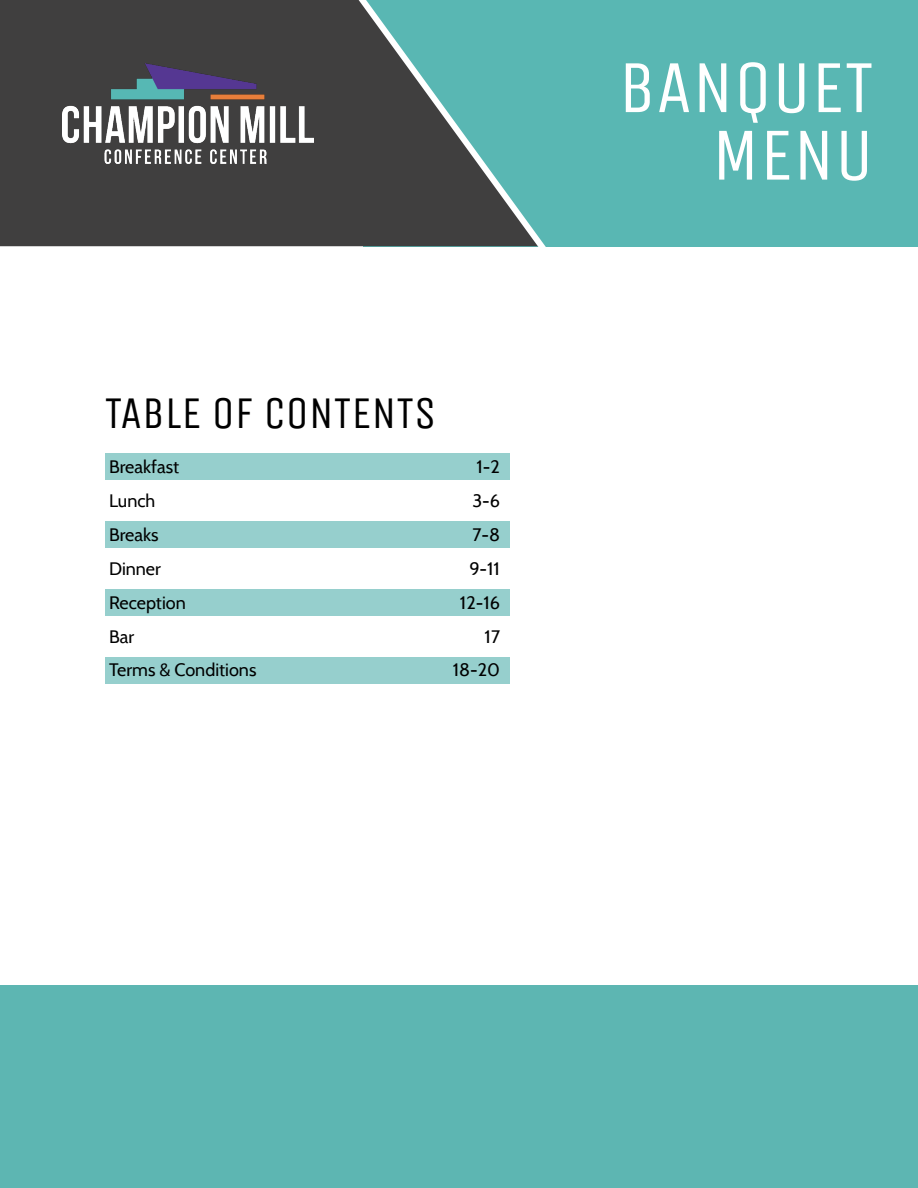
<style>
.page{position:relative;width:918px;height:1188px;background:#fff}
.page>*{position:absolute;margin:0;border:0;box-sizing:border-box;transform-origin:0 0}
.t1{font:75px/67.5px "Unica One";color:#fff;text-align:right}
.t2{font:45px "Unica One";color:#000}
.t3{font:18px "Cabin";color:#000}
</style>
<div class="page">
<div style="left:364px;top:0;width:554px;height:246px;background:#59b7b3"></div>
<div style="left:0;top:0;width:349px;height:246px;background:#403f3f"></div>
<svg style="left:349px;top:0;width:212px;height:247px"></svg>
<div style="left:0;top:986px;width:918px;height:202px;background:#5db6b2"></div>
<div style="left:105px;top:454px;width:405px;height:26px;background:#96cfcd"></div>
<div style="left:105px;top:522px;width:405px;height:26px;background:#96cfcd"></div>
<div style="left:105px;top:589px;width:405px;height:27px;background:#96cfcd"></div>
<div style="left:105px;top:657px;width:405px;height:27px;background:#96cfcd"></div>
<img style="left:63px;top:63px;width:250px;height:100px">
<h2 class="t2" style="left:105px;top:381px;width:333px">TABLE OF CONTENTS</h2>
<p class="t3" style="left:109px;top:455px;width:72px">Breakfast</p>
<p class="t3" style="left:477px;top:455px;width:25px">1-2</p>
<p class="t3" style="left:109px;top:489px;width:48px">Lunch</p>
<p class="t3" style="left:472px;top:489px;width:29px">3-6</p>
<p class="t3" style="left:109px;top:523px;width:51px">Breaks</p>
<p class="t3" style="left:472px;top:523px;width:29px">7-8</p>
<p class="t3" style="left:109px;top:558px;width:53px">Dinner</p>
<p class="t3" style="left:469px;top:558px;width:32px">9-11</p>
<p class="t3" style="left:109px;top:591px;width:78px">Reception</p>
<p class="t3" style="left:460px;top:591px;width:42px">12-16</p>
<p class="t3" style="left:109px;top:625px;width:27px">Bar</p>
<p class="t3" style="left:485px;top:625px;width:17px">17</p>
<p class="t3" style="left:109px;top:659px;width:149px">Terms &amp; Conditions</p>
<p class="t3" style="left:453px;top:659px;width:49px">18-20</p>
<h1 class="t1" style="left:618px;top:49px;width:257px">BANQUET<br>MENU</h1>
</div>
